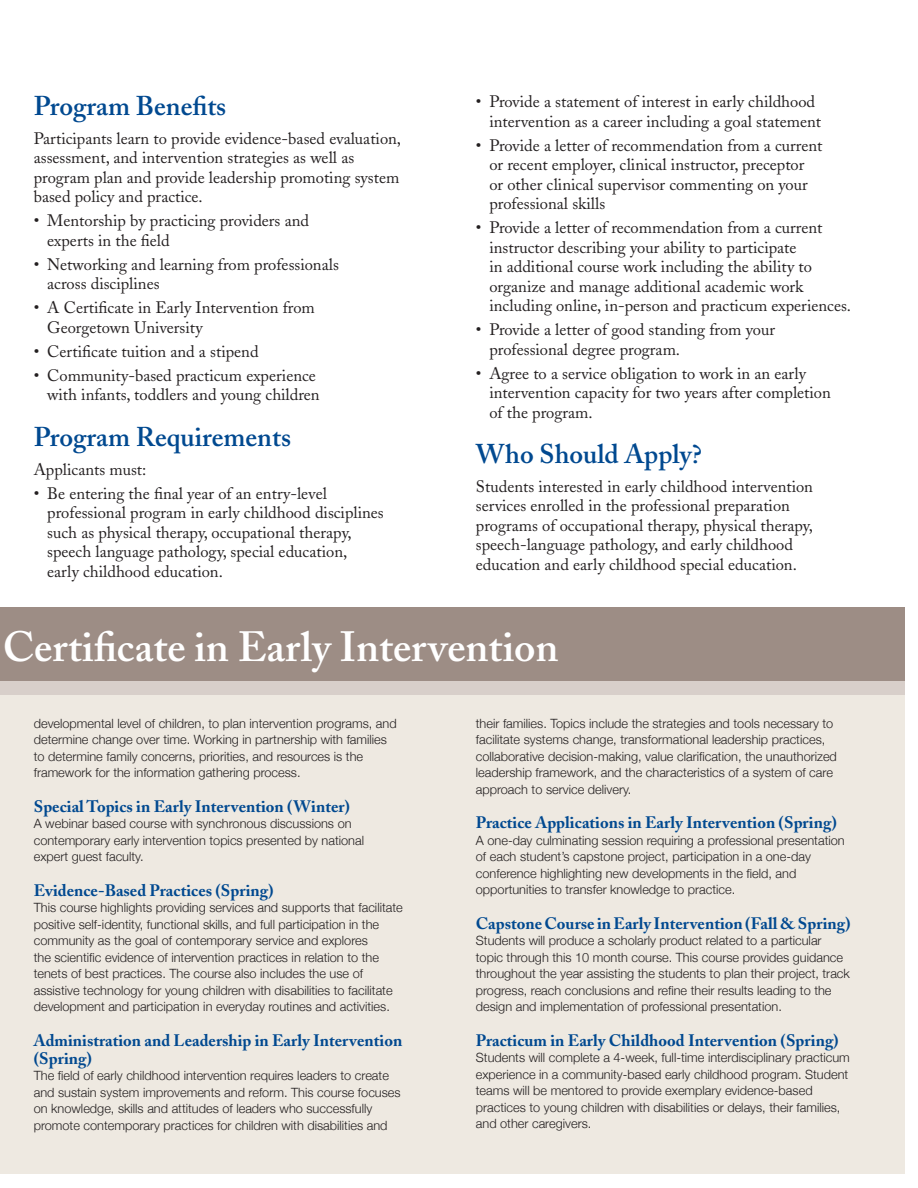
<style>
.page{position:relative;width:918px;height:1188px;background:#fff}
.page>*{position:absolute;margin:0;border:0;box-sizing:border-box;transform-origin:0 0}
.t1{font:600 42px "Adobe Caslon";color:#fff}
.t2{font:600 27px "Adobe Caslon";color:#014990}
.t3{font:16.5px/19.5px "Adobe Caslon";color:#231f20}
.t4{font:700 16.5px/18px "Adobe Caslon";color:#014990}
.t5{font:300 12.75px/16.5px "Helvetica Neue";color:#231f20}
</style>
<div class="page">
<div style="left:0;top:608px;width:904px;height:566px;background:#eee9e1"></div>
<div style="left:0;top:608px;width:904px;height:74px;background:#9d8d85"></div>
<div style="left:0;top:682px;width:904px;height:13px;background:#d8cfca"></div>
<h2 class="t2" style="left:34px;top:90px;width:194px">Program Benefits</h2>
<p class="t3" style="left:34px;top:129px;width:369px">Participants learn to provide evidence-based evaluation, assessment, and intervention strategies as well as program plan and provide leadership promoting system based policy and practice.</p>
<p class="t3" style="left:47px;top:211px;width:263px;text-indent:-13px">• Mentorship by practicing providers and experts in the field</p>
<p class="t3" style="left:47px;top:255px;width:293px;text-indent:-13px">• Networking and learning from professionals across disciplines</p>
<p class="t3" style="left:47px;top:298px;width:269px;text-indent:-13px">• A Certificate in Early Intervention from<br>Georgetown University</p>
<p class="t3" style="left:34px;top:342px;width:226px">• Certificate tuition and a stipend</p>
<p class="t3" style="left:34px;top:366px;width:287px;text-align:right">• Community-based practicum experience with infants, toddlers and young children</p>
<h2 class="t2" style="left:34px;top:421px;width:259px">Program Requirements</h2>
<p class="t3" style="left:34px;top:460px;width:114px">Applicants must:</p>
<p class="t3" style="left:47px;top:484px;width:338px;text-indent:-13px">• Be entering the final year of an entry-level professional program in early childhood disciplines such as physical therapy, occupational therapy, speech language pathology, special education,<br>early childhood education.</p>
<p class="t3" style="left:489px;top:92px;width:333px;text-indent:-13px">• Provide a statement of interest in early childhood intervention as a career including a goal statement</p>
<p class="t3" style="left:489px;top:136px;width:335px;text-indent:-13px">• Provide a letter of recommendation from a current or recent employer, clinical instructor, preceptor or other clinical supervisor commenting on your professional skills</p>
<p class="t3" style="left:489px;top:218px;width:363px;text-indent:-13px">• Provide a letter of recommendation from a current instructor describing your ability to participate<br>in additional course work including the ability to organize and manage additional academic work including online, in-person and practicum experiences.</p>
<p class="t3" style="left:489px;top:320px;width:287px;text-indent:-13px">• Provide a letter of good standing from your professional degree program.</p>
<p class="t3" style="left:489px;top:364px;width:343px;text-indent:-13px">• Agree to a service obligation to work in an early intervention capacity for two years after completion of the program.</p>
<h2 class="t2" style="left:476px;top:438px;width:228px">Who Should Apply?</h2>
<p class="t3" style="left:476px;top:477px;width:339px">Students interested in early childhood intervention services enrolled in the professional preparation programs of occupational therapy, physical therapy, speech-language pathology, and early childhood education and early childhood special education.</p>
<h1 class="t1" style="left:3px;top:621px;width:557px">Certificate in Early Intervention</h1>
<p class="t5" style="left:34px;top:714px;width:365px">developmental level of children, to plan intervention programs, and determine change over time. Working in partnership with families to determine family concerns, priorities, and resources is the framework for the information gathering process.</p>
<p class="t4" style="left:34px;top:797px;width:318px">Special Topics in Early Intervention (Winter)</p>
<p class="t5" style="left:34px;top:815px;width:332px">A webinar based course with synchronous discussions on contemporary early intervention topics presented by national expert guest faculty.</p>
<p class="t4" style="left:34px;top:881px;width:241px">Evidence-Based Practices (Spring)</p>
<p class="t5" style="left:34px;top:899px;width:371px">This course highlights providing services and supports that facilitate positive self-identity, functional skills, and full participation in the community as the goal of contemporary service and explores<br>the scientific evidence of intervention practices in relation to the tenets of best practices. The course also includes the use of assistive technology for young children with disabilities to facilitate development and participation in everyday routines and activities.</p>
<p class="t4" style="left:34px;top:1031px;width:370px">Administration and Leadership in Early Intervention (Spring)</p>
<p class="t5" style="left:34px;top:1067px;width:368px">The field of early childhood intervention requires leaders to create and sustain system improvements and reform. This course focuses on knowledge, skills and attitudes of leaders who successfully promote contemporary practices for children with disabilities and</p>
<p class="t5" style="left:476px;top:714px;width:363px">their families. Topics include the strategies and tools necessary to facilitate systems change, transformational leadership practices, collaborative decision-making, value clarification, the unauthorized leadership framework, and the characteristics of a system of care approach to service delivery.</p>
<p class="t4" style="left:476px;top:814px;width:362px">Practice Applications in Early Intervention (Spring)</p>
<p class="t5" style="left:476px;top:831px;width:370px">A one-day culminating session requiring a professional presentation of each student’s capstone project, participation in a one-day conference highlighting new developments in the field, and opportunities to transfer knowledge to practice.</p>
<p class="t4" style="left:476px;top:914px;width:376px">Capstone Course in Early Intervention (Fall &amp; Spring)</p>
<p class="t5" style="left:476px;top:932px;width:376px">Students will produce a scholarly product related to a particular topic through this 10 month course. This course provides guidance throughout the year assisting the students to plan their project, track progress, reach conclusions and refine their results leading to the design and implementation of professional presentation.</p>
<p class="t4" style="left:476px;top:1031px;width:364px">Practicum in Early Childhood Intervention (Spring)</p>
<p class="t5" style="left:476px;top:1049px;width:376px">Students will complete a 4-week, full-time interdisciplinary practicum experience in a community-based early childhood program. Student teams will be mentored to provide exemplary evidence-based practices to young children with disabilities or delays, their families, and other caregivers.</p>
</div>
